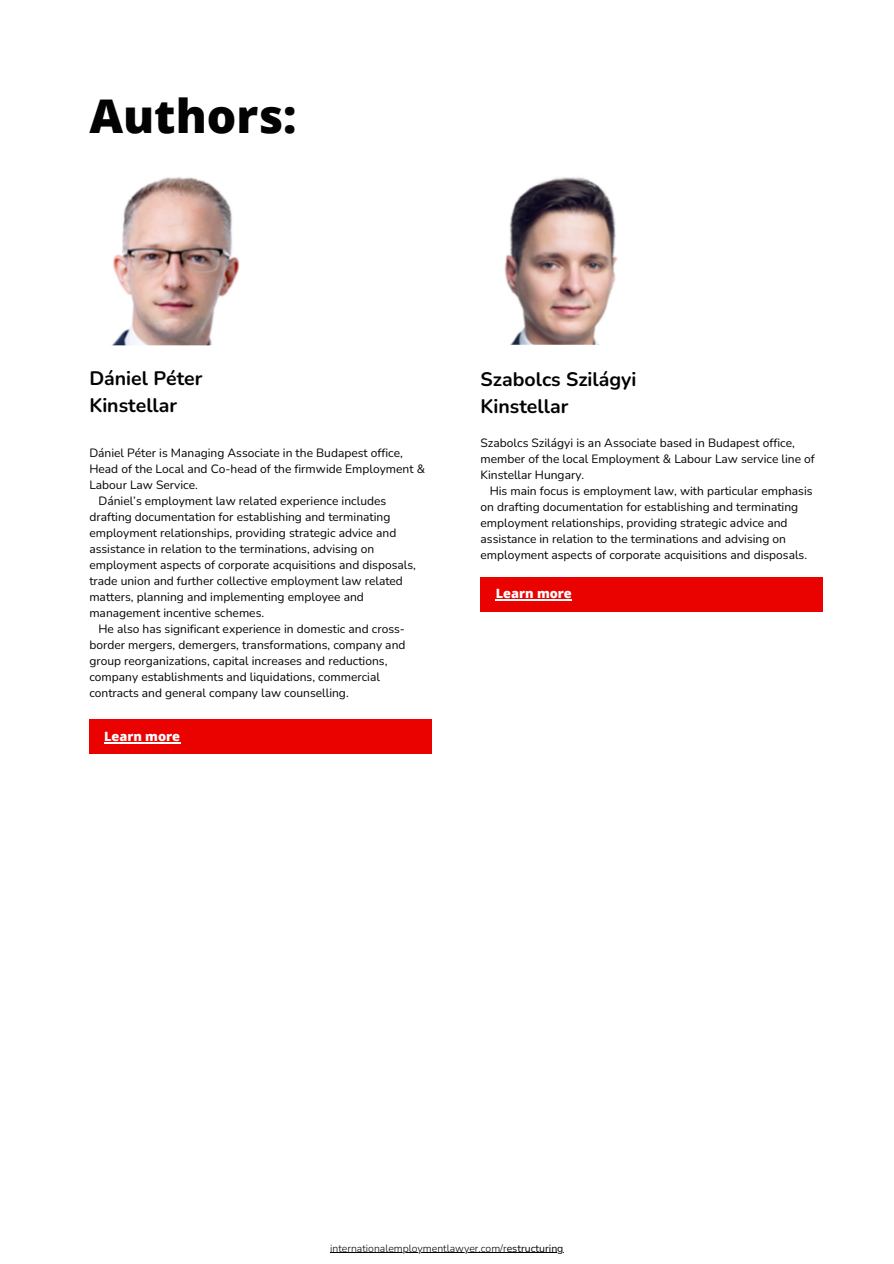
<style>
.page{position:relative;width:894px;height:1264px;background:#fff}
.page>*{position:absolute;margin:0;border:0;box-sizing:border-box;transform-origin:0 0}
.t1{font:800 46.5px "Open Sans";color:#030303}
.t2{font:700 19.5px "Nunito";color:#030303}
.t3{font:800 12.75px "Open Sans";color:#fff}
.t4{font:12px/16px "Nunito";color:#030303}
.t5{font:300 10.5px "Nunito";color:#030303}
.s1{font-weight:400}
</style>
<div class="page">
<img style="left:89px;top:175px;width:171px;height:170px;border-radius:11px">
<img style="left:480px;top:174px;width:171px;height:171px;border-radius:11px">
<div style="left:89px;top:719px;width:342px;height:35px;background:#ea0200"></div>
<hr style="left:104px;top:742px;width:76px;height:1px;background:#fff">
<div style="left:480px;top:577px;width:342px;height:34px;background:#ea0200"></div>
<hr style="left:495px;top:599px;width:76px;height:1px;background:#fff">
<hr style="left:330px;top:1252px;width:176px;height:1px;background:#030303">
<hr style="left:506px;top:1252px;width:57px;height:1px;background:#030303">
<p class="t1" style="left:89px;top:83px;width:209px">Authors:</p>
<p class="t2" style="left:89px;top:365px;width:114px">Dániel Péter</p>
<p class="t2" style="left:89px;top:392px;width:89px">Kinstellar</p>
<p class="t4" style="left:89px;top:445px;width:337px">Dániel Péter is Managing Associate in the Budapest office,<br>Head of the Local and Co-head of the firmwide Employment &amp;<br>Labour Law Service.</p>
<p class="t4" style="left:89px;top:493px;width:328px;text-indent:9px">Dániel’s employment law related experience includes drafting documentation for establishing and terminating employment relationships, providing strategic advice and assistance in relation to the terminations, advising on employment aspects of corporate acquisitions and disposals, trade union and further collective employment law related matters, planning and implementing employee and management incentive schemes.</p>
<p class="t4" style="left:89px;top:621px;width:317px;text-indent:9px">He also has significant experience in domestic and cross&shy;border mergers, demergers, transformations, company and group reorganizations, capital increases and reductions, company establishments and liquidations, commercial contracts and general company law counselling.</p>
<p class="t3" style="left:104px;top:727px;width:78px">Learn more</p>
<p class="t2" style="left:480px;top:366px;width:157px">Szabolcs Szilágyi</p>
<p class="t2" style="left:480px;top:393px;width:89px">Kinstellar</p>
<p class="t4" style="left:480px;top:434px;width:336px">Szabolcs Szilágyi is an Associate based in Budapest office, member of the local Employment &amp; Labour Law service line of<br>Kinstellar Hungary.</p>
<p class="t4" style="left:480px;top:482px;width:333px;text-indent:9px">His main focus is employment law, with particular emphasis on drafting documentation for establishing and terminating employment relationships, providing strategic advice and assistance in relation to the terminations and advising on employment aspects of corporate acquisitions and disposals.</p>
<p class="t3" style="left:495px;top:584px;width:78px">Learn more</p>
<p class="t5" style="left:330px;top:1240px;width:235px">internationalemploymentlawyer.com/r<span class="s1">estructuring</span></p>
</div>
